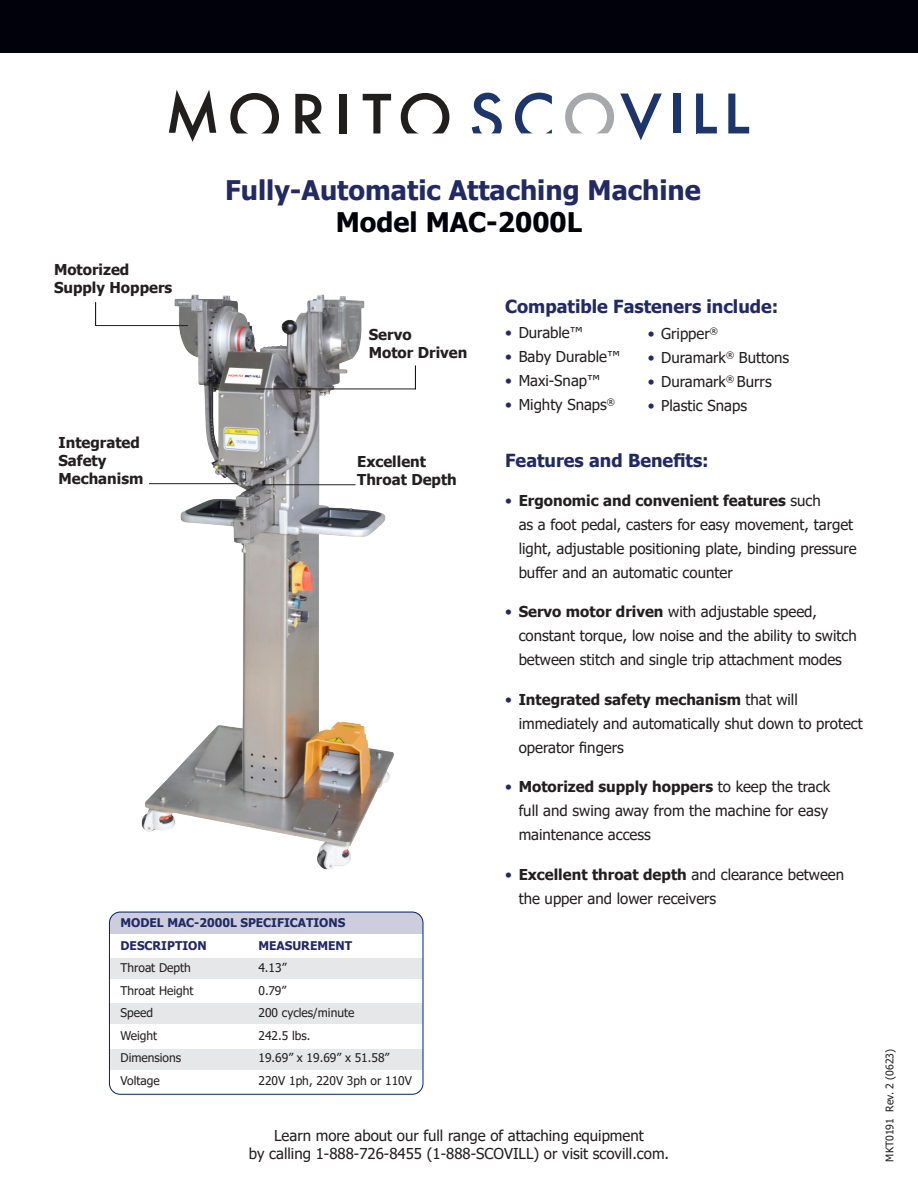
<style>
.page{position:relative;width:918px;height:1188px;background:#fff}
.page>*{position:absolute;margin:0;border:0;box-sizing:border-box;transform-origin:0 0}
.t1{font:700 27px "Tahoma";color:#222a64}
.t2{font:700 27px "Tahoma";color:#00010a}
.t3{font:700 18px "Tahoma";color:#222a64}
.t4{font:15px/24px "Tahoma";color:#231f20}
.t5{font:700 15px "Tahoma";color:#231f20}
.t6{font:12px "Tahoma";color:#231f20}
.t7{font:700 12px "Tahoma";color:#222a64}
.t8{font:10.5px "Tahoma";color:#231f20}
.s1{color:#222a64}
.s2{font-weight:700}
</style>
<div class="page">
<svg style="left:169px;top:90px;width:47px;height:52px"></svg>
<svg style="left:230px;top:93px;width:49px;height:40px"></svg>
<svg style="left:295px;top:94px;width:26px;height:39px"></svg>
<div style="left:339px;top:94px;width:7px;height:39px;background:#211e1e"></div>
<svg style="left:363px;top:94px;width:28px;height:39px"></svg>
<svg style="left:401px;top:93px;width:48px;height:40px"></svg>
<svg style="left:472px;top:93px;width:30px;height:40px"></svg>
<svg style="left:515px;top:93px;width:37px;height:40px"></svg>
<svg style="left:565px;top:93px;width:49px;height:40px"></svg>
<svg style="left:620px;top:94px;width:42px;height:46px"></svg>
<div style="left:674px;top:94px;width:7px;height:39px;background:#1e356b"></div>
<svg style="left:696px;top:94px;width:21px;height:39px"></svg>
<svg style="left:728px;top:94px;width:21px;height:39px"></svg>
<div style="left:0;top:0;width:918px;height:53px;background:#00010a"></div>
<img style="left:133px;top:294px;width:282px;height:576px">
<hr style="left:96px;top:325px;width:92px;height:1px;background:#231f20">
<svg style="left:95px;top:302px;width:1px;height:24px"></svg>
<hr style="left:263px;top:484px;width:93px;height:1px;background:#231f20">
<hr style="left:256px;top:389px;width:160px;height:1px;background:#231f20">
<svg style="left:415px;top:365px;width:1px;height:24px"></svg>
<hr style="left:149px;top:483px;width:89px;height:1px;background:#231f20">
<div style="left:109px;top:1038px;width:314px;height:32px;background:#e6e7e9"></div>
<div style="left:110px;top:992px;width:313px;height:32px;background:#e6e7e9"></div>
<div style="left:109px;top:912px;width:314px;height:40px;background:#cecde0;border-radius:11px"></div>
<div style="left:110px;top:935px;width:313px;height:24px;background:#fff"></div>
<div style="left:110px;top:979px;width:313px;height:24px;background:#fff"></div>
<div style="left:110px;top:1024px;width:313px;height:24px;background:#fff"></div>
<div style="left:110px;top:958px;width:313px;height:21px;background:#e6e7e9"></div>
<div style="left:109px;top:912px;width:314px;height:183px;border:1px solid #002369;border-radius:11px"></div>
<p class="t5" style="left:54px;top:259px;width:77px">Motorized</p>
<p class="t5" style="left:54px;top:277px;width:120px">Supply Hoppers</p>
<p class="t5" style="left:58px;top:432px;width:83px">Integrated</p>
<p class="t5" style="left:58px;top:450px;width:50px">Safety</p>
<p class="t5" style="left:58px;top:468px;width:86px">Mechanism</p>
<p class="t1" style="left:225px;top:171px;width:477px">Fully-Automatic Attaching Machine</p>
<p class="t2" style="left:336px;top:203px;width:248px">Model MAC-2000L</p>
<p class="t5" style="left:369px;top:324px;width:44px">Servo</p>
<p class="t5" style="left:369px;top:342px;width:100px">Motor Driven</p>
<p class="t5" style="left:357px;top:451px;width:70px">Excellent</p>
<p class="t5" style="left:357px;top:469px;width:101px">Throat Depth</p>
<p class="t3" style="left:505px;top:294px;width:275px">Compatible Fasteners include:</p>
<p class="t4" style="left:505px;top:322px;width:79px"><span class="s1">•</span> Durable™</p>
<p class="t4" style="left:505px;top:346px;width:117px"><span class="s1">•</span> Baby Durable™</p>
<p class="t4" style="left:505px;top:370px;width:97px"><span class="s1">•</span> Maxi-Snap™</p>
<p class="t4" style="left:505px;top:394px;width:111px"><span class="s1">•</span> Mighty Snaps<sup>®</sup></p>
<p class="t4" style="left:648px;top:322px;width:72px"><span class="s1">•</span> Gripper<sup>®</sup></p>
<p class="t4" style="left:648px;top:346px;width:143px"><span class="s1">•</span> Duramark<sup>®</sup> Buttons</p>
<p class="t4" style="left:648px;top:370px;width:126px"><span class="s1">•</span> Duramark<sup>®</sup> Burrs</p>
<p class="t4" style="left:648px;top:394px;width:101px"><span class="s1">•</span> Plastic Snaps</p>
<p class="t3" style="left:505px;top:448px;width:205px">Features and Benefits:</p>
<p class="t4" style="left:519px;top:489px;width:340px;text-indent:-14px"><span class="s1">•</span> <span class="s2">Ergonomic and convenient features</span> such<br>as a foot pedal, casters for easy movement, target light, adjustable positioning plate, binding pressure buffer and an automatic counter</p>
<p class="t4" style="left:519px;top:601px;width:340px;text-indent:-14px"><span class="s1">•</span> <span class="s2">Servo motor driven</span> with adjustable speed, constant torque, low noise and the ability to switch between stitch and single trip attachment modes</p>
<p class="t4" style="left:519px;top:688px;width:346px;text-indent:-14px"><span class="s1">•</span> <span class="s2">Integrated safety mechanism</span> that will immediately and automatically shut down to protect operator fingers</p>
<p class="t4" style="left:519px;top:776px;width:313px;text-indent:-14px"><span class="s1">•</span> <span class="s2">Motorized supply hoppers</span> to keep the track full and swing away from the machine for easy maintenance access</p>
<p class="t4" style="left:519px;top:863px;width:327px;text-indent:-14px"><span class="s1">•</span> <span class="s2">Excellent throat depth</span> and clearance between the upper and lower receivers</p>
<p class="t7" style="left:121px;top:915px;width:226px">MODEL MAC-2000L SPECIFICATIONS</p>
<p class="t7" style="left:121px;top:937px;width:88px">DESCRIPTION</p>
<p class="t7" style="left:259px;top:937px;width:95px">MEASUREMENT</p>
<p class="t6" style="left:121px;top:960px;width:72px">Throat Depth</p>
<p class="t6" style="left:259px;top:960px;width:29px">4.13”</p>
<p class="t6" style="left:121px;top:982px;width:75px">Throat Height</p>
<p class="t6" style="left:259px;top:982px;width:29px">0.79”</p>
<p class="t6" style="left:121px;top:1005px;width:34px">Speed</p>
<p class="t6" style="left:259px;top:1005px;width:97px">200 cycles/minute</p>
<p class="t6" style="left:121px;top:1027px;width:38px">Weight</p>
<p class="t6" style="left:259px;top:1027px;width:53px">242.5 lbs.</p>
<p class="t6" style="left:121px;top:1050px;width:62px">Dimensions</p>
<p class="t6" style="left:259px;top:1050px;width:132px">19.69” x 19.69” x 51.58”</p>
<p class="t6" style="left:121px;top:1072px;width:41px">Voltage</p>
<p class="t6" style="left:259px;top:1072px;width:155px">220V 1ph, 220V 3ph or 110V</p>
<p class="t4" style="left:274px;top:1124px;width:371px">Learn more about our full range of attaching equipment</p>
<p class="t4" style="left:249px;top:1142px;width:422px">by calling 1-888-726-8455 (1-888-SCOVILL) or visit scovill.com.</p>
<p class="t8" style="left:882px;top:1162px;width:114px;rotate:-90deg">MKT0191 Rev. 2 (0623)</p>
</div>
